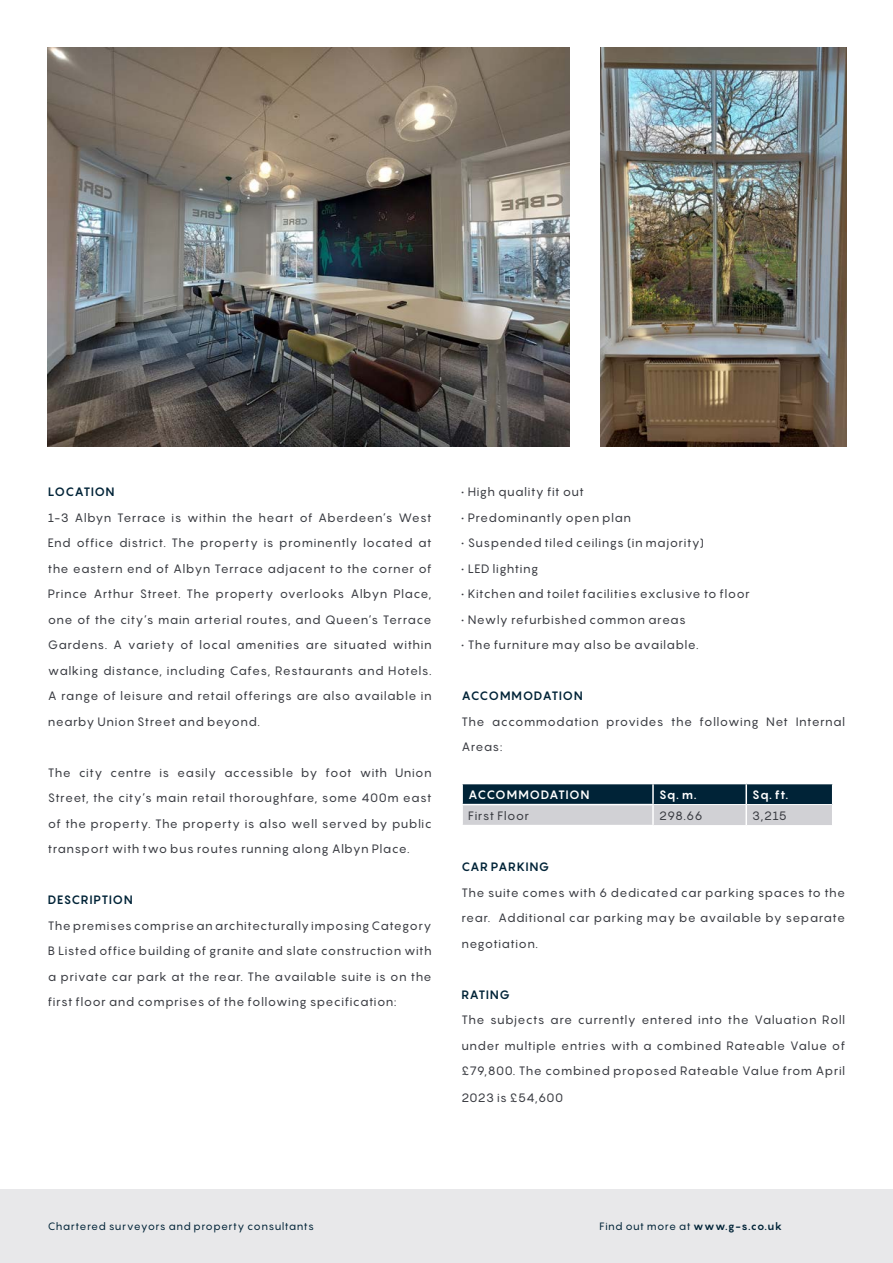
<style>
.page{position:relative;width:893px;height:1263px;background:#fff}
.page>*{position:absolute;margin:0;border:0;box-sizing:border-box;transform-origin:0 0}
._6_text{font:12px/25.5px "Pangram";letter-spacing:.035em;color:#393b41;text-align:justify}
._7_heads{font:700 12px "Pangram";letter-spacing:.035em;color:#002337}
._6_text-2{font:700 12px "Pangram";letter-spacing:.035em;color:#fff}
.t1{font:10.5px "Pangram";letter-spacing:.04em;color:#002337}
.s1{font-weight:700}
</style>
<div class="page">
<svg style="left:462px;top:783px;width:371px;height:42px;background:#72838e"></svg>
<hr style="left:654px;top:804px;width:92px;height:1px;background:#fff">
<hr style="left:746px;top:804px;width:86px;height:1px;background:#fff">
<div style="left:0;top:1189px;width:893px;height:74px;background:#e8e8ea"></div>
<img style="left:600px;top:48px;width:246px;height:398px">
<img style="left:48px;top:48px;width:522px;height:398px">
<p class="_7_heads" style="left:48px;top:484px;width:68px">LOCATION</p>
<p class="_6_text" style="left:48px;top:504px;width:385px">1-3 Albyn Terrace is within the heart of Aberdeen’s West End office district. The property is prominently located at the eastern end of Albyn Terrace adjacent to the corner of Prince Arthur Street. The property overlooks Albyn Place, one of the city’s main arterial routes, and Queen’s Terrace Gardens. A variety of local amenities are situated within walking distance, including Cafes, Restaurants and Hotels.<br>A range of leisure and retail offerings are also available in nearby Union Street and beyond.</p>
<p class="_6_text" style="left:48px;top:759px;width:385px">The city centre is easily accessible by foot with Union Street, the city’s main retail thoroughfare, some 400m east of the property. The property is also well served by public transport with two bus routes running along Albyn Place.</p>
<p class="_7_heads" style="left:48px;top:892px;width:86px">DESCRIPTION</p>
<p class="_6_text" style="left:48px;top:912px;width:385px">The premises comprise an architecturally imposing Category B Listed office building of granite and slate construction with a private car park at the rear. The available suite is on the first floor and comprises of the following specification:</p>
<p class="_6_text" style="left:461px;top:479px;width:124px">• High quality fit out</p>
<p class="_6_text" style="left:461px;top:504px;width:171px">• Predominantly open plan</p>
<p class="_6_text" style="left:461px;top:530px;width:244px">• Suspended tiled ceilings (in majority)</p>
<p class="_6_text" style="left:461px;top:555px;width:78px">• LED lighting</p>
<p class="_6_text" style="left:461px;top:581px;width:290px">• Kitchen and toilet facilities exclusive to floor</p>
<p class="_6_text" style="left:461px;top:606px;width:226px">• Newly refurbished common areas</p>
<p class="_6_text" style="left:461px;top:632px;width:239px">• The furniture may also be available.</p>
<p class="_7_heads" style="left:461px;top:688px;width:123px">ACCOMMODATION</p>
<p class="_6_text" style="left:461px;top:708px;width:385px">The accommodation provides the following Net Internal<br>Areas:</p>
<p class="_6_text-2" style="left:468px;top:786px;width:123px">ACCOMMODATION</p>
<p class="_6_text-2" style="left:659px;top:786px;width:39px">Sq. m.</p>
<p class="_6_text-2" style="left:752px;top:786px;width:38px">Sq. ft.</p>
<p class="_6_text" style="left:468px;top:802px;width:63px">First Floor</p>
<p class="_6_text" style="left:659px;top:802px;width:45px">298.66</p>
<p class="_6_text" style="left:752px;top:802px;width:36px">3,215</p>
<p class="_7_heads" style="left:461px;top:859px;width:90px">CAR PARKING</p>
<p class="_6_text" style="left:461px;top:879px;width:385px">The suite comes with 6 dedicated car parking spaces to the rear. Additional car parking may be available by separate negotiation.</p>
<p class="_7_heads" style="left:461px;top:987px;width:50px">RATING</p>
<p class="_6_text" style="left:461px;top:1007px;width:385px">The subjects are currently entered into the Valuation Roll under multiple entries with a combined Rateable Value of £79,800. The combined proposed Rateable Value from April</p>
<p class="_6_text" style="left:461px;top:1085px;width:103px">2023 is £54,600</p>
<p class="t1" style="left:48px;top:1220px;width:268px">Chartered surveyors and property consultants</p>
<p class="t1" style="left:600px;top:1220px;width:184px">Find out more at <span class="s1">www.g-s.co.uk</span></p>
</div>
